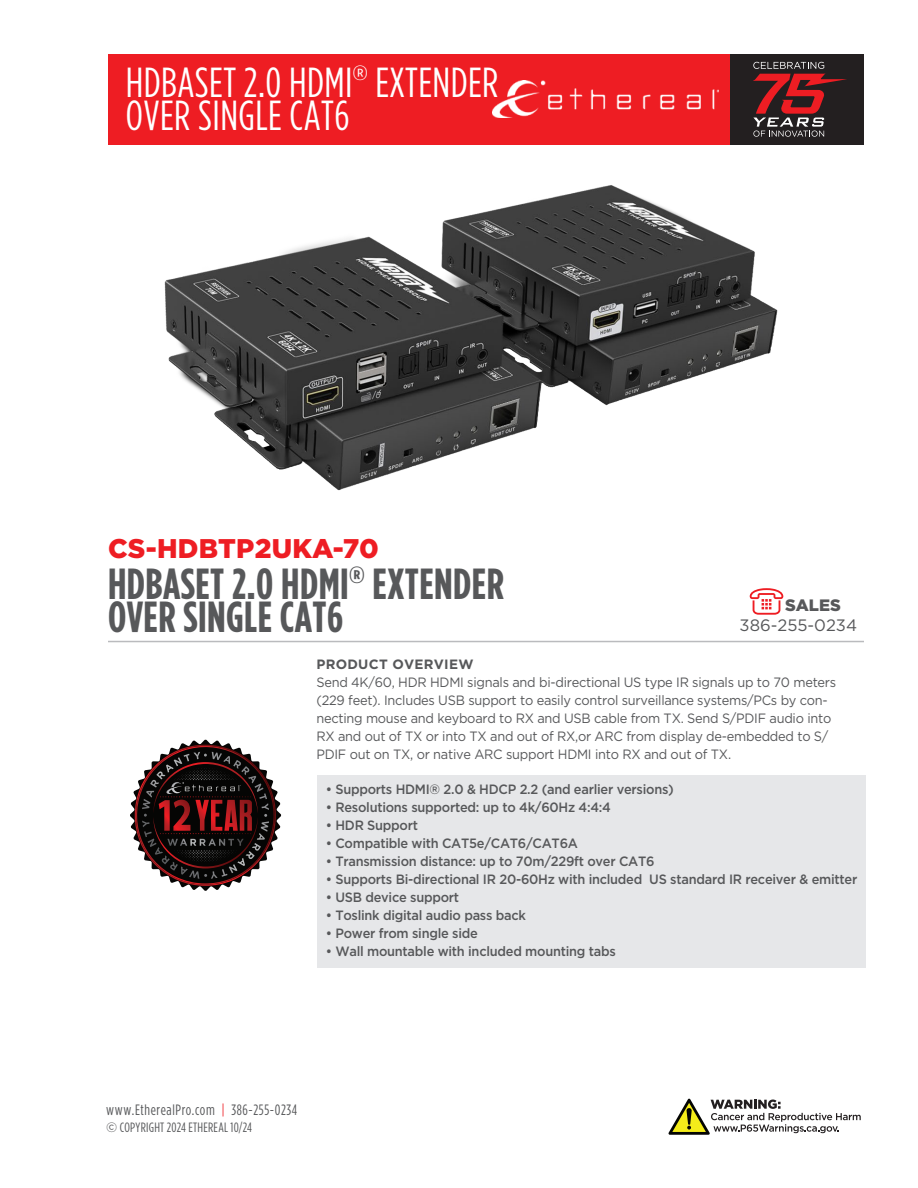
<style>
.page{position:relative;width:918px;height:1188px;background:#fff}
.page>*{position:absolute;margin:0;border:0;box-sizing:border-box;transform-origin:0 0}
.BULLET_COPY{font:700 43.5px "Gotham Condensed";letter-spacing:.01em;color:#57585a}
.t1{font:42px "Gotham Condensed";letter-spacing:.01em;color:#fff}
.t2{font:900 27px "Gotham";letter-spacing:.01em;color:#ee1d23}
.t3{font:16.5px "Gotham";color:#57585a}
.t4{font:900 16.5px "Gotham";color:#57585a}
.t5{font:15px "Gotham Condensed";letter-spacing:.04em;color:#57585a}
.t6{font:500 13.5px "Gotham";letter-spacing:-.02em;color:#57585a;scale:.95 1}
.t7{font:13.5px/18px "Gotham";letter-spacing:-.02em;color:#57585a;scale:.95 1}
.t8{font:13.5px "Gotham Condensed";letter-spacing:.015em;color:#57585a}
.t9{font:700 13.5px "Gotham";letter-spacing:.02em;color:#57585a}
.s1{color:#ee1d23}
.s2{font-family:"Gotham"}
</style>
<div class="page">
<div style="left:108px;top:54px;width:756px;height:91px;background:#ee1d23"></div>
<div style="left:730px;top:54px;width:134px;height:91px;background:#231f20"></div>
<hr style="left:108px;top:641px;width:756px;height:1px;background:#babbbe">
<svg style="left:668px;top:1099px;width:193px;height:36px"></svg>
<svg style="left:753px;top:62px;width:94px;height:75px"></svg>
<img style="left:492px;top:81px;width:226px;height:36px">
<svg style="left:750px;top:588px;width:33px;height:27px"></svg>
<div style="left:317px;top:775px;width:549px;height:193px;background:#e6e7e9"></div>
<svg style="left:130px;top:740px;width:152px;height:151px"></svg>
<img style="left:164px;top:185px;width:614px;height:306px">
<p class="t1" style="left:126px;top:59px;width:374px">HDBASET 2.0 HDMI<sup>®</sup> EXTENDER</p>
<p class="t1" style="left:126px;top:92px;width:225px">OVER SINGLE CAT6</p>
<p class="t2" style="left:108px;top:533px;width:272px">CS-HDBTP2UKA-70</p>
<p class="BULLET_COPY" style="left:108px;top:560px;width:398px">HDBASET 2.0 HDMI<sup>®</sup> EXTENDER</p>
<p class="BULLET_COPY" style="left:108px;top:593px;width:237px">OVER SINGLE CAT6</p>
<p class="t4" style="left:785px;top:595px;width:57px">SALES</p>
<p class="t3" style="left:740px;top:616px;width:119px">386-255-0234</p>
<p class="t9" style="left:316px;top:656px;width:159px">PRODUCT OVERVIEW</p>
<p class="t7" style="left:316px;top:673px;width:549px">Send 4K/60, HDR HDMI signals and bi-directional US type IR signals up to 70 meters (229 feet). Includes USB support to easily control surveillance systems/PCs by con&shy;necting mouse and keyboard to RX and USB cable from TX. Send S/PDIF audio into RX and out of TX or into TX and out of RX,or ARC from display de-embedded to S/ PDIF out on TX, or native ARC support HDMI into RX and out of TX.</p>
<p class="t6" style="left:326px;top:781px;width:368px">• Supports HDMI® 2.0 &amp; HDCP 2.2 (and earlier versions)</p>
<p class="t6" style="left:326px;top:799px;width:302px">• Resolutions supported: up to 4k/60Hz 4:4:4</p>
<p class="t6" style="left:326px;top:817px;width:99px">• HDR Support</p>
<p class="t6" style="left:326px;top:835px;width:267px">• Compatible with CAT5e/CAT6/CAT6A</p>
<p class="t6" style="left:326px;top:853px;width:348px">• Transmission distance: up to 70m/229ft over CAT6</p>
<p class="t6" style="left:326px;top:871px;width:561px">• Supports Bi-directional IR 20-60Hz with included US standard IR receiver &amp; emitter</p>
<p class="t6" style="left:326px;top:889px;width:142px">• USB device support</p>
<p class="t6" style="left:326px;top:907px;width:212px">• Toslink digital audio pass back</p>
<p class="t6" style="left:326px;top:925px;width:162px">• Power from single side</p>
<p class="t6" style="left:326px;top:943px;width:307px">• Wall mountable with included mounting tabs</p>
<p class="t5" style="left:106px;top:1102px;width:193px">www.EtherealPro.com <span class="s1">|</span> 386-255-0234</p>
<p class="t8" style="left:106px;top:1120px;width:147px"><span class="s2">©</span> COPYRIGHT 2024 ETHEREAL 10/24</p>
</div>
